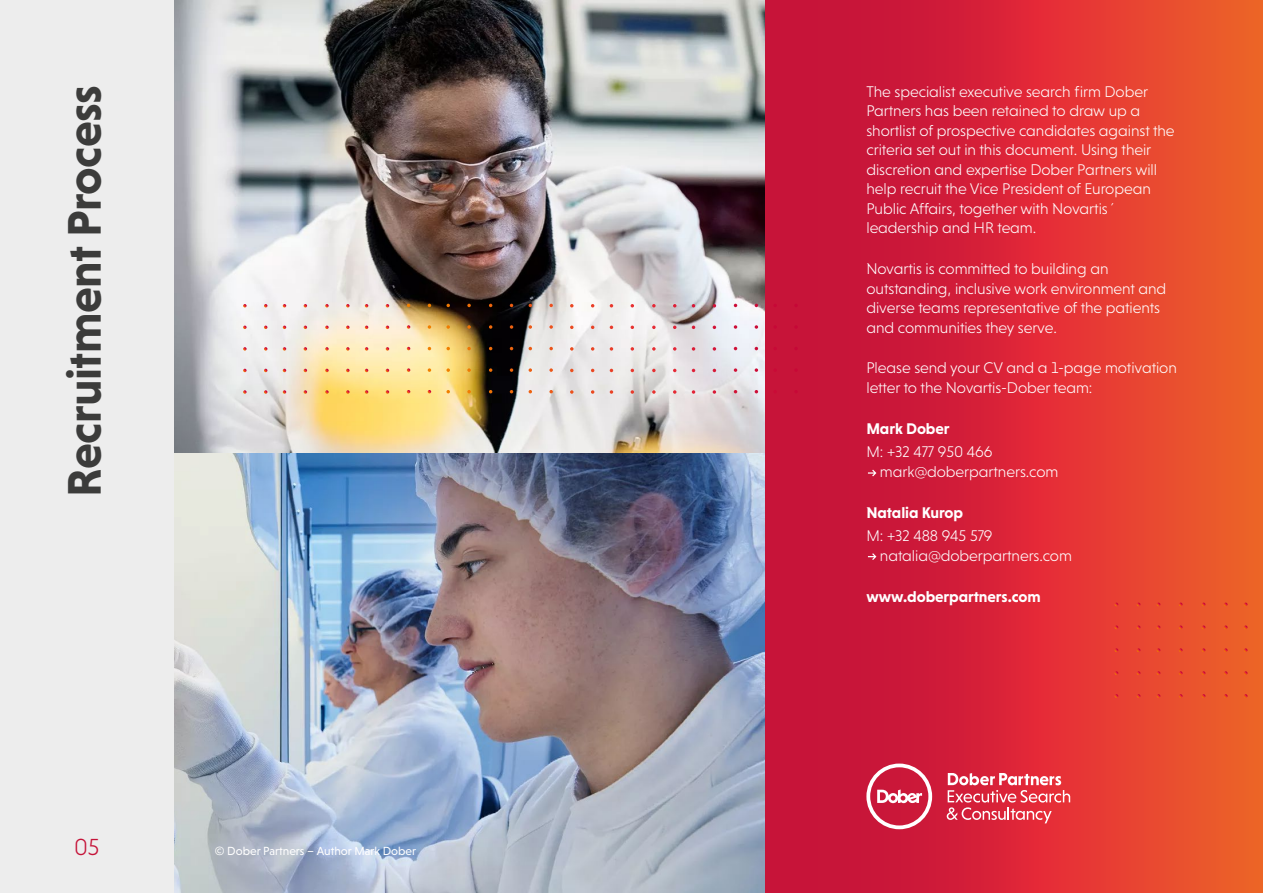
<style>
.page{position:relative;width:1263px;height:893px;background:#fff}
.page>*{position:absolute;margin:0;border:0;box-sizing:border-box;transform-origin:0 0}
.t1{font:700 48px "Niveau Grotesk";letter-spacing:-.01em;color:#3c3c3b}
.t2{font:300 23.7px "Niveau Grotesk";color:#c51439}
.t3{font:300 15.75px/19.5px "Niveau Grotesk";letter-spacing:-.005em;color:#fff}
.t4{font:700 15.75px "Niveau Grotesk";letter-spacing:-.005em;color:#fff}
.t5{font:12px "Niveau Grotesk";color:#fff}
</style>
<div class="page">
<img style="left:174px;top:0;width:591px;height:454px">
<img style="left:174px;top:454px;width:591px;height:439px">
<div style="left:765px;top:0;width:498px;height:893px;background:linear-gradient(to right,#c2033d,#f35a2c)"></div>
<div style="left:0;top:0;width:174px;height:893px;background:#ededed"></div>
<svg style="left:1114px;top:603px;width:4px;height:3px"></svg>
<svg style="left:1202px;top:625px;width:3px;height:4px"></svg>
<svg style="left:1224px;top:625px;width:3px;height:4px"></svg>
<svg style="left:1244px;top:625px;width:3px;height:4px"></svg>
<svg style="left:1114px;top:625px;width:4px;height:4px"></svg>
<svg style="left:1137px;top:625px;width:3px;height:4px"></svg>
<svg style="left:1157px;top:625px;width:3px;height:4px"></svg>
<svg style="left:1179px;top:625px;width:3px;height:4px"></svg>
<svg style="left:1202px;top:648px;width:3px;height:4px"></svg>
<svg style="left:1224px;top:648px;width:3px;height:4px"></svg>
<svg style="left:1244px;top:648px;width:3px;height:4px"></svg>
<svg style="left:1114px;top:648px;width:4px;height:4px"></svg>
<svg style="left:1137px;top:648px;width:3px;height:4px"></svg>
<svg style="left:1157px;top:648px;width:3px;height:4px"></svg>
<svg style="left:1179px;top:648px;width:3px;height:4px"></svg>
<svg style="left:1202px;top:671px;width:3px;height:4px"></svg>
<svg style="left:1224px;top:671px;width:3px;height:4px"></svg>
<svg style="left:1244px;top:671px;width:3px;height:4px"></svg>
<svg style="left:1114px;top:671px;width:4px;height:4px"></svg>
<svg style="left:1137px;top:671px;width:3px;height:4px"></svg>
<svg style="left:1157px;top:671px;width:3px;height:4px"></svg>
<svg style="left:1179px;top:671px;width:3px;height:4px"></svg>
<svg style="left:1202px;top:694px;width:3px;height:4px"></svg>
<svg style="left:1224px;top:694px;width:3px;height:4px"></svg>
<svg style="left:1244px;top:694px;width:3px;height:4px"></svg>
<svg style="left:1114px;top:694px;width:4px;height:4px"></svg>
<svg style="left:1137px;top:694px;width:3px;height:4px"></svg>
<svg style="left:1157px;top:694px;width:3px;height:4px"></svg>
<svg style="left:1179px;top:694px;width:3px;height:4px"></svg>
<svg style="left:866px;top:763px;width:66px;height:66px"></svg>
<svg style="left:947px;top:773px;width:123px;height:50px;background:#e45866"></svg>
<svg style="left:868px;top:553px;width:8px;height:7px"></svg>
<svg style="left:868px;top:470px;width:8px;height:6px"></svg>
<svg style="left:325px;top:304px;width:4px;height:3px"></svg>
<svg style="left:346px;top:304px;width:4px;height:3px"></svg>
<svg style="left:243px;top:304px;width:4px;height:3px"></svg>
<svg style="left:549px;top:304px;width:4px;height:3px"></svg>
<svg style="left:446px;top:304px;width:4px;height:3px"></svg>
<svg style="left:467px;top:304px;width:4px;height:3px"></svg>
<svg style="left:652px;top:304px;width:4px;height:3px"></svg>
<svg style="left:773px;top:304px;width:4px;height:3px"></svg>
<svg style="left:794px;top:304px;width:4px;height:3px"></svg>
<svg style="left:325px;top:326px;width:4px;height:3px"></svg>
<svg style="left:346px;top:326px;width:4px;height:3px"></svg>
<svg style="left:243px;top:326px;width:4px;height:3px"></svg>
<svg style="left:489px;top:325px;width:3px;height:4px"></svg>
<svg style="left:510px;top:325px;width:3px;height:4px"></svg>
<svg style="left:529px;top:325px;width:3px;height:4px"></svg>
<svg style="left:549px;top:325px;width:4px;height:4px"></svg>
<svg style="left:407px;top:325px;width:3px;height:4px"></svg>
<svg style="left:428px;top:325px;width:3px;height:4px"></svg>
<svg style="left:446px;top:325px;width:4px;height:4px"></svg>
<svg style="left:467px;top:325px;width:4px;height:4px"></svg>
<svg style="left:652px;top:326px;width:4px;height:3px"></svg>
<svg style="left:734px;top:325px;width:3px;height:4px"></svg>
<svg style="left:755px;top:325px;width:3px;height:4px"></svg>
<svg style="left:773px;top:325px;width:4px;height:4px"></svg>
<svg style="left:794px;top:325px;width:4px;height:4px"></svg>
<svg style="left:325px;top:347px;width:4px;height:4px"></svg>
<svg style="left:346px;top:347px;width:4px;height:4px"></svg>
<svg style="left:365px;top:347px;width:3px;height:4px"></svg>
<svg style="left:386px;top:347px;width:3px;height:4px"></svg>
<svg style="left:243px;top:347px;width:4px;height:4px"></svg>
<svg style="left:264px;top:347px;width:3px;height:4px"></svg>
<svg style="left:283px;top:347px;width:3px;height:4px"></svg>
<svg style="left:304px;top:347px;width:3px;height:4px"></svg>
<svg style="left:549px;top:347px;width:4px;height:3px"></svg>
<svg style="left:446px;top:347px;width:4px;height:3px"></svg>
<svg style="left:467px;top:347px;width:4px;height:3px"></svg>
<svg style="left:652px;top:347px;width:4px;height:4px"></svg>
<svg style="left:673px;top:347px;width:3px;height:4px"></svg>
<svg style="left:692px;top:347px;width:3px;height:4px"></svg>
<svg style="left:713px;top:347px;width:3px;height:4px"></svg>
<svg style="left:570px;top:347px;width:3px;height:4px"></svg>
<svg style="left:591px;top:347px;width:3px;height:4px"></svg>
<svg style="left:610px;top:347px;width:3px;height:4px"></svg>
<svg style="left:631px;top:347px;width:3px;height:4px"></svg>
<svg style="left:773px;top:347px;width:4px;height:3px"></svg>
<svg style="left:794px;top:347px;width:4px;height:3px"></svg>
<svg style="left:325px;top:369px;width:4px;height:3px"></svg>
<svg style="left:346px;top:369px;width:4px;height:3px"></svg>
<svg style="left:243px;top:369px;width:4px;height:3px"></svg>
<svg style="left:489px;top:368px;width:3px;height:4px"></svg>
<svg style="left:510px;top:368px;width:3px;height:4px"></svg>
<svg style="left:529px;top:368px;width:3px;height:4px"></svg>
<svg style="left:549px;top:368px;width:4px;height:4px"></svg>
<svg style="left:407px;top:368px;width:3px;height:4px"></svg>
<svg style="left:428px;top:368px;width:3px;height:4px"></svg>
<svg style="left:446px;top:368px;width:4px;height:4px"></svg>
<svg style="left:467px;top:368px;width:4px;height:4px"></svg>
<svg style="left:652px;top:369px;width:4px;height:3px"></svg>
<svg style="left:734px;top:368px;width:3px;height:4px"></svg>
<svg style="left:755px;top:368px;width:3px;height:4px"></svg>
<svg style="left:773px;top:368px;width:4px;height:4px"></svg>
<svg style="left:794px;top:368px;width:4px;height:4px"></svg>
<svg style="left:325px;top:390px;width:4px;height:4px"></svg>
<svg style="left:346px;top:390px;width:4px;height:4px"></svg>
<svg style="left:365px;top:390px;width:3px;height:4px"></svg>
<svg style="left:386px;top:390px;width:3px;height:4px"></svg>
<svg style="left:243px;top:390px;width:4px;height:4px"></svg>
<svg style="left:264px;top:390px;width:3px;height:4px"></svg>
<svg style="left:283px;top:390px;width:3px;height:4px"></svg>
<svg style="left:304px;top:390px;width:3px;height:4px"></svg>
<svg style="left:549px;top:390px;width:4px;height:3px"></svg>
<svg style="left:446px;top:390px;width:4px;height:3px"></svg>
<svg style="left:467px;top:390px;width:4px;height:3px"></svg>
<svg style="left:652px;top:390px;width:4px;height:4px"></svg>
<svg style="left:673px;top:390px;width:3px;height:4px"></svg>
<svg style="left:692px;top:390px;width:3px;height:4px"></svg>
<svg style="left:713px;top:390px;width:3px;height:4px"></svg>
<svg style="left:570px;top:390px;width:3px;height:4px"></svg>
<svg style="left:591px;top:390px;width:3px;height:4px"></svg>
<svg style="left:610px;top:390px;width:3px;height:4px"></svg>
<svg style="left:631px;top:390px;width:3px;height:4px"></svg>
<svg style="left:773px;top:390px;width:4px;height:3px"></svg>
<svg style="left:794px;top:390px;width:4px;height:3px"></svg>
<h1 class="t1" style="left:57px;top:497px;width:413px;rotate:-90deg">Recruitment Process</h1>
<p class="t3" style="left:866px;top:82px;width:310px">The specialist executive search firm Dober Partners has been retained to draw up a shortlist of prospective candidates against the criteria set out in this document. Using their discretion and expertise Dober Partners will help recruit the Vice President of European Public Affairs, together with Novartis´ leadership and HR team.</p>
<p class="t3" style="left:866px;top:259px;width:301px">Novartis is committed to building an outstanding, inclusive work environment and diverse teams representative of the patients and communities they serve.</p>
<p class="t3" style="left:866px;top:358px;width:312px">Please send your CV and a 1-page motivation letter to the Novartis-Dober team:</p>
<p class="t4" style="left:866px;top:419px;width:85px">Mark Dober</p>
<p class="t3" style="left:880px;top:442px;width:180px;text-indent:-13px">M: +32 477 950 466 mark@doberpartners.com</p>
<p class="t4" style="left:866px;top:503px;width:98px">Natalia Kurop</p>
<p class="t3" style="left:880px;top:526px;width:194px;text-indent:-13px">M: +32 488 945 579 natalia@doberpartners.com</p>
<p class="t4" style="left:866px;top:587px;width:176px">www.doberpartners.com</p>
<h2 class="t2" style="left:74px;top:834px;width:27px">05</h2>
<p class="t5" style="left:215px;top:844px;width:203px">© Dober Partners – Author Mark Dober</p>
</div>
